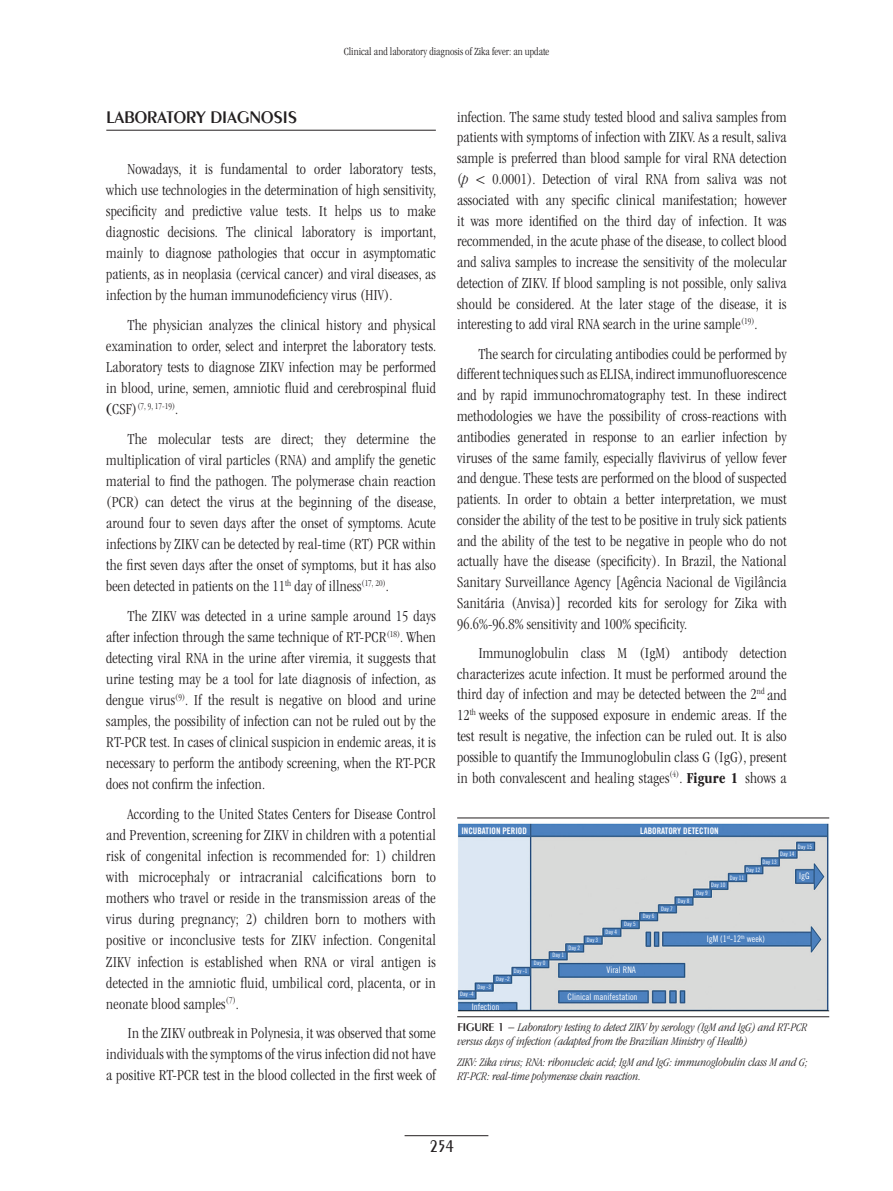
<style>
.page{position:relative;width:893px;height:1191px;background:#fff}
.page>*{position:absolute;margin:0;border:0;box-sizing:border-box;transform-origin:0 0}
.t1{font:600 18px "Peignot LT Std";color:#231f20}
.t2{font:600 18px "Peignot LT Std";color:#231f20;scale:.8 1}
.t3{font:300 condensed 15.75px/21px "ITC Garamond Std";letter-spacing:.01em;color:#231f20;text-align:justify}
.t4{font:italic 300 condensed 12px/14.4px "ITC Garamond Std";color:#231f20}
.t5{font:300 condensed 11.25px "ITC Garamond Std";color:#231f20}
.t6{font:300 condensed 9.15px "ITC Garamond Std";color:#231f20}
.t7{font:9px "Trade Gothic LT Std Cn 18";color:#fff}
.t8{font:9px "Trade Gothic LT Std Bd Cn 20";color:#fff}
.t9{font:6px "Trade Gothic LT Std Cn 18";color:#fff}
.s1{font-weight:400;font-stretch:normal;font-size:15.75px}
.s2{font-size:15.75px}
.s3{font-style:italic}
.s4{font-weight:700}
.s5{font-family:"Peignot LT Std";font-weight:600;font-style:normal;font-stretch:normal}
</style>
<div class="page">
<hr style="left:405px;top:1135px;width:83px;height:1px;background:#231f20">
<hr style="left:106px;top:130px;width:330px;height:1px;background:#231f20">
<img style="left:458px;top:823px;width:371px;height:189px">
<hr style="left:457px;top:817px;width:372px;height:1px;background:#231f20">
<hr style="left:457px;top:1016px;width:372px;height:1px;background:#231f20">
<p class="t5" style="left:344px;top:46px;width:207px">Clinical and laboratory diagnosis of Zika fever: an update</p>
<p class="t1" style="left:106px;top:107px;width:189px">LABORATORY DIAGNOS IS</p>
<p class="t3" style="left:106px;top:158px;width:331px;text-indent:21px">Nowadays, it is fundamental to order laboratory tests, which use technologies in the determination of high sensitivity, specificity and predictive value tests. It helps us to make diagnostic decisions. The clinical laboratory is important, mainly to diagnose pathologies that occur in asymptomatic patients, as in neoplasia (cervical cancer) and viral diseases, as infection by the human immunodeficiency virus (HIV).</p>
<p class="t3" style="left:106px;top:314px;width:331px;text-indent:21px">The physician analyzes the clinical history and physical examination to order, select and interpret the laboratory tests.<br>Laboratory tests to diagnose ZIKV infection may be performed in blood, urine, semen, amniotic fluid and cerebrospinal fluid</p>
<p class="t6" style="left:106px;top:401px;width:73px"><span class="s1">(</span><span class="s2">CSF)</span>(7, 9, 17-19)<span class="s2">.</span></p>
<p class="t3" style="left:106px;top:428px;width:331px;text-indent:21px">The molecular tests are direct; they determine the multiplication of viral particles (RNA) and amplify the genetic material to find the pathogen. The polymerase chain reaction (PCR) can detect the virus at the beginning of the disease, around four to seven days after the onset of symptoms. Acute infections by ZIKV can be detected by real-time (RT) PCR within the first seven days after the onset of symptoms, but it has also been detected in patients on the 11<sup>th</sup> day of illness<sup>(17,</sup> <sup>20)</sup>.</p>
<p class="t3" style="left:106px;top:605px;width:331px;text-indent:21px">The ZIKV was detected in a urine sample around 15 days after infection through the same technique of RT-PCR<sup>(18)</sup>. When detecting viral RNA in the urine after viremia, it suggests that urine testing may be a tool for late diagnosis of infection, as dengue virus<sup>(9)</sup>. If the result is negative on blood and urine samples, the possibility of infection can not be ruled out by the RT-PCR test. In cases of clinical suspicion in endemic areas, it is necessary to perform the antibody screening, when the RT-PCR does not confirm the infection.</p>
<p class="t3" style="left:106px;top:803px;width:331px;text-indent:21px">According to the United States Centers for Disease Control and Prevention, screening for ZIKV in children with a potential risk of congenital infection is recommended for: 1) children with microcephaly or intracranial calcifications born to mothers who travel or reside in the transmission areas of the virus during pregnancy; 2) children born to mothers with positive or inconclusive tests for ZIKV infection. Congenital ZIKV infection is established when RNA or viral antigen is detected in the amniotic fluid, umbilical cord, placenta, or in neonate blood samples<sup>(7)</sup>.</p>
<p class="t3" style="left:106px;top:1022px;width:331px;text-indent:21px">In the ZIKV outbreak in Polynesia, it was observed that some individuals with the symptoms of the virus infection did not have a positive RT-PCR test in the blood collected in the first week of</p>
<p class="t3" style="left:457px;top:106px;width:331px">infection. The same study tested blood and saliva samples from patients with symptoms of infection with ZIKV. As a result, saliva sample is preferred than blood sample for viral RNA detection (<span class="s3">p</span> &lt; 0.0001). Detection of viral RNA from saliva was not associated with any specific clinical manifestation; however it was more identified on the third day of infection. It was recommended, in the acute phase of the disease, to collect blood and saliva samples to increase the sensitivity of the molecular detection of ZIKV. If blood sampling is not possible, only saliva should be considered. At the later stage of the disease, it is interesting to add viral RNA search in the urine sample<sup>(19)</sup>.</p>
<p class="t3" style="left:457px;top:343px;width:331px;text-indent:21px">The search for circulating antibodies could be performed by different techniques such as ELISA, indirect immunofluorescence and by rapid immunochromatography test. In these indirect methodologies we have the possibility of cross-reactions with antibodies generated in response to an earlier infection by viruses of the same family, especially flavivirus of yellow fever and dengue. These tests are performed on the blood of suspected patients. In order to obtain a better interpretation, we must consider the ability of the test to be positive in truly sick patients and the ability of the test to be negative in people who do not actually have the disease (specificity). In Brazil, the National Sanitary Surveillance Agency [Agência Nacional de Vigilância Sanitária (Anvisa)] recorded kits for serology for Zika with 96.6%-96.8% sensitivity and 100% specificity.</p>
<p class="t3" style="left:457px;top:642px;width:331px;text-indent:21px">Immunoglobulin class M (IgM) antibody detection characterizes acute infection. It must be performed around the third day of infection and may be detected between the 2<sup>nd</sup> and 12<sup>th</sup> weeks of the supposed exposure in endemic areas. If the test result is negative, the infection can be ruled out. It is also possible to quantify the Immunoglobulin class G (IgG), present in both convalescent and healing stages<sup>(4)</sup>. <span class="s4">Figure 1</span> shows a</p>
<p class="t8" style="left:461px;top:825px;width:67px">INCUBATION PERIOD</p>
<p class="t8" style="left:640px;top:825px;width:80px">LABORATORY DETECTION</p>
<p class="t9" style="left:798px;top:843px;width:16px">Day 15</p>
<p class="t9" style="left:780px;top:850px;width:16px">Day 14</p>
<p class="t9" style="left:762px;top:858px;width:16px">Day 13</p>
<p class="t9" style="left:746px;top:866px;width:16px">Day 12</p>
<p class="t9" style="left:730px;top:874px;width:16px">Day 11</p>
<p class="t9" style="left:711px;top:881px;width:16px">Day 10</p>
<p class="t9" style="left:696px;top:889px;width:13px">Day 9</p>
<p class="t9" style="left:678px;top:897px;width:13px">Day 8</p>
<p class="t9" style="left:661px;top:905px;width:13px">Day 7</p>
<p class="t9" style="left:643px;top:912px;width:13px">Day 6</p>
<p class="t9" style="left:624px;top:920px;width:13px">Day 5</p>
<p class="t9" style="left:587px;top:936px;width:13px">Day 3</p>
<p class="t9" style="left:569px;top:944px;width:13px">Day 2</p>
<p class="t9" style="left:552px;top:951px;width:13px">Day 1</p>
<p class="t9" style="left:606px;top:928px;width:13px">Day 4</p>
<p class="t9" style="left:534px;top:959px;width:13px">Day 0</p>
<p class="t9" style="left:514px;top:967px;width:15px">Day -1</p>
<p class="t9" style="left:496px;top:975px;width:15px">Day -2</p>
<p class="t9" style="left:478px;top:983px;width:15px">Day -3</p>
<p class="t9" style="left:460px;top:990px;width:15px">Day -4</p>
<p class="t7" style="left:472px;top:1001px;width:29px">Infection</p>
<p class="t7" style="left:606px;top:965px;width:31px">Viral RNA</p>
<p class="t7" style="left:567px;top:991px;width:71px">Clinical manifestation</p>
<p class="t7" style="left:707px;top:933px;width:60px">IgM (1<sup>st</sup>-12<sup>th</sup> week)</p>
<p class="t7" style="left:799px;top:871px;width:12px">IgG</p>
<p class="t4" style="left:457px;top:1019px;width:351px"><span class="s5">FIGURE 1</span> − Laboratory testing to detect ZIKV by serology (IgM and IgG) and RT-PCR versus days of infection (adapted from the Brazilian Ministry of Health)</p>
<p class="t4" style="left:457px;top:1054px;width:352px">ZIKV: Zika virus; RNA: ribonucleic acid; IgM and IgG: immunoglobulin class M and G;<br>RT-PCR: real-time polymerase chain reaction.</p>
<p class="t2" style="left:430px;top:1136px;width:32px">254</p>
</div>
